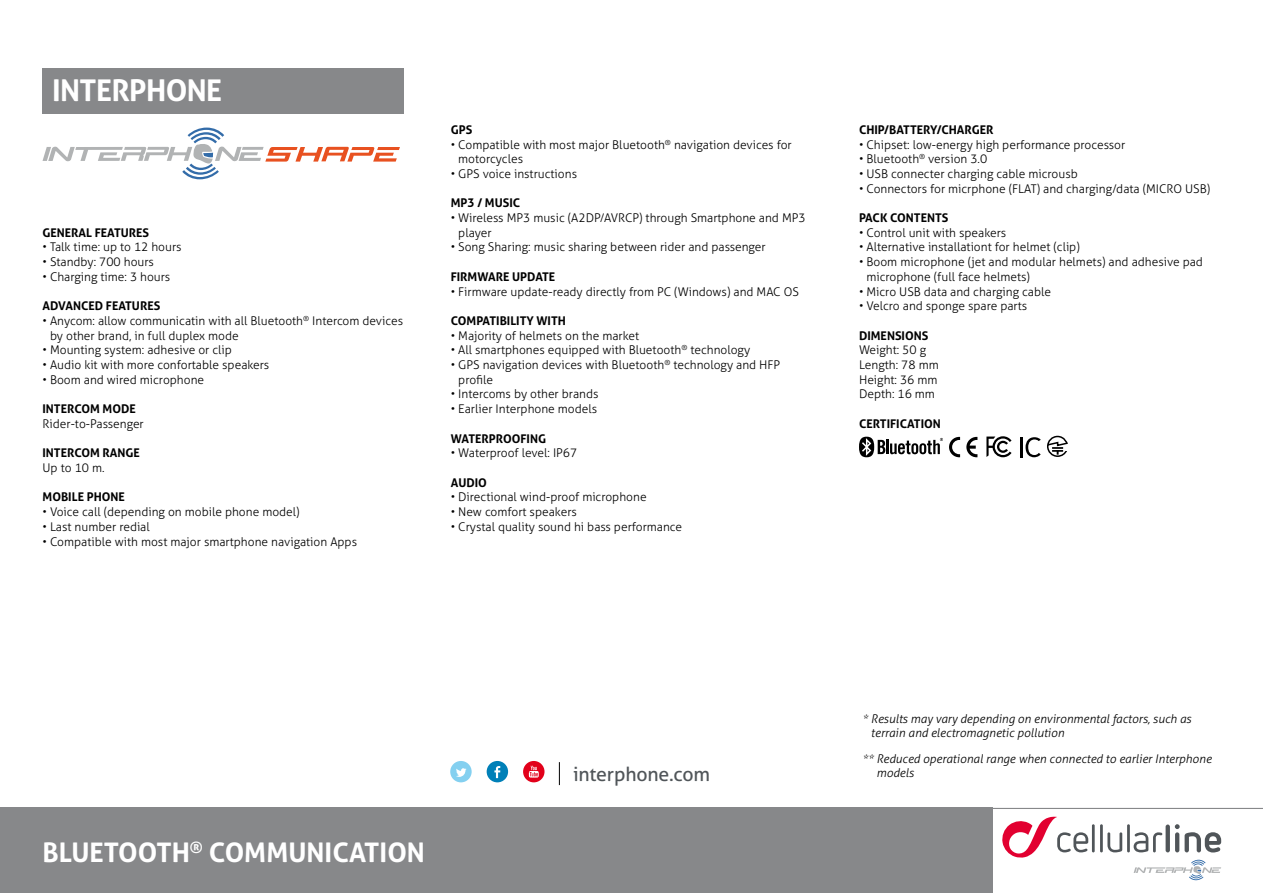
<style>
.page{position:relative;width:1263px;height:893px;background:#fff}
.page>*{position:absolute;margin:0;border:0;box-sizing:border-box;transform-origin:0 0}
.t1{font:700 30px "Aller Typo";letter-spacing:-.02em;color:#fff}
.t2{font:700 27px "Aller Typo";color:#fff}
.t3{font:19.5px "Aller Typo";letter-spacing:-.01em;color:#505559}
.t4{font:300 12px/14.7px "Aller Typo";color:#000}
.t5{font:700 12px "Aller Typo";color:#000}
.t6{font:italic 300 12px/13.5px "Aller Typo";color:#000}
</style>
<div class="page">
<div style="left:0;top:808px;width:992px;height:85px;background:#87888a"></div>
<svg style="left:1002px;top:817px;width:86px;height:41px"></svg>
<hr style="left:1092px;top:824px;width:3px;height:28px;background:#505559">
<hr style="left:1100px;top:824px;width:3px;height:28px;background:#505559">
<svg style="left:1107px;top:832px;width:15px;height:20px"></svg>
<hr style="left:1127px;top:824px;width:3px;height:28px;background:#505559">
<svg style="left:1133px;top:832px;width:29px;height:20px"></svg>
<div style="left:1165px;top:824px;width:5px;height:28px;background:#505559;border-radius:2px"></div>
<svg style="left:1175px;top:824px;width:46px;height:28px"></svg>
<svg style="left:1134px;top:860px;width:87px;height:20px"></svg>
<hr style="left:989px;top:808px;width:274px;height:1px;background:#87888a">
<div style="left:43px;top:68px;width:361px;height:45px;background:#87888a"></div>
<svg style="left:559px;top:762px;width:1px;height:23px"></svg>
<div style="left:450px;top:761px;width:22px;height:21px;background:#84d0f0;border-radius:50%"></div>
<svg style="left:456px;top:768px;width:10px;height:9px"></svg>
<div style="left:487px;top:761px;width:21px;height:21px;background:#0080b8;border-radius:50%"></div>
<svg style="left:494px;top:766px;width:6px;height:12px"></svg>
<div style="left:523px;top:761px;width:21px;height:21px;background:#e2001a;border-radius:50%"></div>
<svg style="left:529px;top:766px;width:10px;height:12px"></svg>
<svg style="left:43px;top:128px;width:357px;height:51px"></svg>
<svg style="left:859px;top:437px;width:84px;height:20px"></svg>
<svg style="left:949px;top:437px;width:11px;height:20px"></svg>
<svg style="left:966px;top:437px;width:11px;height:20px"></svg>
<svg style="left:986px;top:436px;width:25px;height:21px"></svg>
<hr style="left:1020px;top:437px;width:3px;height:20px;background:#000">
<svg style="left:1025px;top:437px;width:16px;height:20px"></svg>
<svg style="left:1047px;top:436px;width:21px;height:21px"></svg>
<h1 class="t1" style="left:52px;top:72px;width:172px">INTERPHONE</h1>
<p class="t5" style="left:43px;top:225px;width:108px">GENERAL FEATURES</p>
<p class="t4" style="left:43px;top:240px;width:141px">• Talk time: up to 12 hours</p>
<p class="t4" style="left:43px;top:255px;width:113px">• Standby: 700 hours</p>
<p class="t4" style="left:43px;top:269px;width:129px">• Charging time: 3 hours</p>
<p class="t5" style="left:43px;top:299px;width:119px">ADVANCED FEATURES</p>
<p class="t4" style="left:50px;top:313px;width:355px;text-indent:-8px">• Anycom: allow communicatin with all Bluetooth<sup>®</sup> Intercom devices by other brand, in full duplex mode</p>
<p class="t4" style="left:43px;top:343px;width:191px">• Mounting system: adhesive or clip</p>
<p class="t4" style="left:43px;top:357px;width:228px">• Audio kit with more confortable speakers</p>
<p class="t4" style="left:43px;top:372px;width:163px">• Boom and wired microphone</p>
<p class="t5" style="left:43px;top:401px;width:95px">INTERCOM MODE</p>
<p class="t4" style="left:43px;top:416px;width:103px">Rider-to-Passenger</p>
<p class="t5" style="left:43px;top:446px;width:99px">INTERCOM RANGE</p>
<p class="t4" style="left:43px;top:460px;width:64px">Up to 10 m.</p>
<p class="t5" style="left:43px;top:490px;width:84px">MOBILE PHONE</p>
<p class="t4" style="left:43px;top:504px;width:259px">• Voice call (depending on mobile phone model)</p>
<p class="t4" style="left:43px;top:519px;width:109px">• Last number redial</p>
<p class="t4" style="left:43px;top:534px;width:316px">• Compatible with most major smartphone navigation Apps</p>
<p class="t5" style="left:451px;top:122px;width:23px">GPS</p>
<p class="t4" style="left:458px;top:137px;width:335px;text-indent:-7px">• Compatible with most major Bluetooth<sup>®</sup> navigation devices for motorcycles</p>
<p class="t4" style="left:451px;top:166px;width:128px">• GPS voice instructions</p>
<p class="t5" style="left:451px;top:196px;width:71px">MP3 / MUSIC</p>
<p class="t4" style="left:458px;top:210px;width:349px;text-indent:-8px">• Wireless MP3 music (A2DP/AVRCP) through Smartphone and MP3 player</p>
<p class="t4" style="left:451px;top:240px;width:316px">• Song Sharing: music sharing between rider and passenger</p>
<p class="t5" style="left:451px;top:269px;width:106px">FIRMWARE UPDATE</p>
<p class="t4" style="left:451px;top:284px;width:350px">• Firmware update-ready directly from PC (Windows) and MAC OS</p>
<p class="t5" style="left:451px;top:313px;width:117px">COMPATIBILITY WITH</p>
<p class="t4" style="left:451px;top:328px;width:190px">• Majority of helmets on the market</p>
<p class="t4" style="left:451px;top:343px;width:301px">• All smartphones equipped with Bluetooth<sup>®</sup> technology</p>
<p class="t4" style="left:458px;top:357px;width:323px;text-indent:-8px">• GPS navigation devices with Bluetooth<sup>®</sup> technology and HFP profile</p>
<p class="t4" style="left:451px;top:387px;width:149px">• Intercoms by other brands</p>
<p class="t4" style="left:451px;top:402px;width:148px">• Earlier Interphone models</p>
<p class="t5" style="left:451px;top:431px;width:97px">WATERPROOFING</p>
<p class="t4" style="left:451px;top:446px;width:128px">• Waterproof level: IP67</p>
<p class="t5" style="left:451px;top:475px;width:38px">AUDIO</p>
<p class="t4" style="left:451px;top:490px;width:197px">• Directional wind-proof microphone</p>
<p class="t4" style="left:451px;top:504px;width:128px">• New comfort speakers</p>
<p class="t4" style="left:451px;top:519px;width:233px">• Crystal quality sound hi bass performance</p>
<p class="t5" style="left:859px;top:122px;width:136px">CHIP/BATTERY/CHARGER</p>
<p class="t4" style="left:859px;top:137px;width:268px">• Chipset: low-energy high performance processor</p>
<p class="t4" style="left:859px;top:152px;width:130px">• Bluetooth<sup>®</sup> version 3.0</p>
<p class="t4" style="left:859px;top:166px;width:220px">• USB connecter charging cable microusb</p>
<p class="t4" style="left:859px;top:181px;width:353px">• Connectors for micrphone (FLAT) and charging/data (MICRO USB)</p>
<p class="t5" style="left:859px;top:210px;width:91px">PACK CONTENTS</p>
<p class="t4" style="left:859px;top:225px;width:149px">• Control unit with speakers</p>
<p class="t4" style="left:859px;top:240px;width:222px">• Alternative installationt for helmet (clip)</p>
<p class="t4" style="left:866px;top:255px;width:338px;text-indent:-8px">• Boom microphone (jet and modular helmets) and adhesive pad microphone (full face helmets)</p>
<p class="t4" style="left:859px;top:284px;width:194px">• Micro USB data and charging cable</p>
<p class="t4" style="left:859px;top:299px;width:170px">• Velcro and sponge spare parts</p>
<p class="t5" style="left:859px;top:328px;width:71px">DIMENSIONS</p>
<p class="t4" style="left:859px;top:343px;width:81px">Weight: 50 g<br>Length: 78 mm<br>Height: 36 mm<br>Depth: 16 mm</p>
<p class="t5" style="left:859px;top:416px;width:83px">CERTIFICATION</p>
<h2 class="t2" style="left:43px;top:836px;width:184px">BLUETOOTH<sup>®</sup> COMMUNICATION</h2>
<h3 class="t3" style="left:573px;top:762px;width:139px">interphone.com</h3>
<p class="t6" style="left:871px;top:712px;width:322px;text-indent:-8px">* Results may vary depending on environmental factors, such as terrain and electromagnetic pollution</p>
<p class="t6" style="left:876px;top:752px;width:337px;text-indent:-14px">** Reduced operational range when connected to earlier Interphone models</p>
</div>
